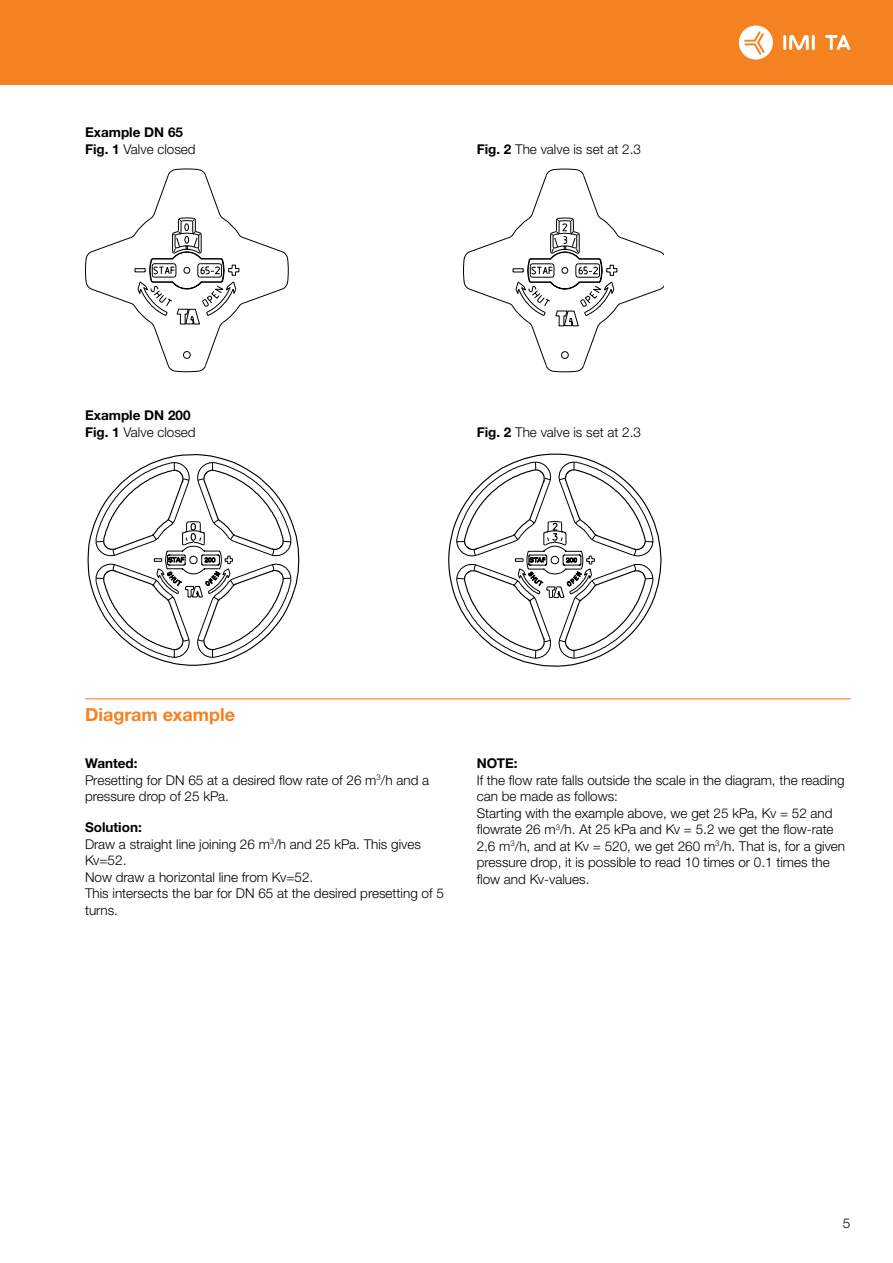
<style>
.page{position:relative;width:893px;height:1263px;background:#fff}
.page>*{position:absolute;margin:0;border:0;box-sizing:border-box;transform-origin:0 0}
.t1{font:700 18px "Helvetica Neue LTW1 G";color:#f58220}
.t2{font:300 13.5px/16.5px "Helvetica Neue LTW1 G";color:#000}
.t3{font:700 13.5px/16.5px "Helvetica Neue LTW1 G";color:#000}
.s1{font-weight:300}
.s2{font-weight:700}
</style>
<div class="page">
<div style="left:0;top:0;width:893px;height:85px;background:#f58220"></div>
<hr style="left:783px;top:35px;width:3px;height:15px;background:#fff">
<hr style="left:812px;top:35px;width:3px;height:15px;background:#fff">
<svg style="left:789px;top:35px;width:20px;height:15px"></svg>
<svg style="left:825px;top:35px;width:25px;height:15px"></svg>
<svg style="left:739px;top:25px;width:34px;height:35px"></svg>
<hr style="left:85px;top:698px;width:765px;height:1px;background:#f58220">
<svg style="left:85px;top:168px;width:204px;height:204px"></svg>
<svg style="left:463px;top:168px;width:200px;height:204px"></svg>
<svg style="left:87px;top:454px;width:213px;height:212px"></svg>
<svg style="left:448px;top:453px;width:214px;height:214px"></svg>
<svg style="left:456px;top:462px;width:197px;height:196px"></svg>
<p class="t3" style="left:85px;top:124px;width:112px">Example DN 65<br>Fig. 1 <span class="s1">Valve closed</span></p>
<p class="t3" style="left:85px;top:407px;width:112px">Example DN 200<br>Fig. 1 <span class="s1">Valve closed</span></p>
<p class="t2" style="left:477px;top:141px;width:166px"><span class="s2">Fig. 2</span> The valve is set at 2.3</p>
<p class="t2" style="left:477px;top:423px;width:166px"><span class="s2">Fig. 2</span> The valve is set at 2.3</p>
<h1 class="t1" style="left:85px;top:703px;width:151px">Diagram example</h1>
<p class="t2" style="left:85px;top:755px;width:346px"><span class="s2">Wanted:<br></span>Presetting for DN 65 at a desired flow rate of 26 m<sup>3</sup>/h and a pressure drop of 25 kPa.</p>
<p class="t2" style="left:85px;top:819px;width:360px"><span class="s2">Solution:<br></span>Draw a straight line joining 26 m<sup>3</sup>/h and 25 kPa. This gives<br>Kv=52.<br>Now draw a horizontal line from Kv=52.<br>This intersects the bar for DN 65 at the desired presetting of 5 turns.</p>
<p class="t3" style="left:477px;top:755px;width:42px">NOTE:</p>
<p class="t2" style="left:477px;top:772px;width:370px">If the flow rate falls outside the scale in the diagram, the reading can be made as follows:<br>Starting with the example above, we get 25 kPa, Kv = 52 and flowrate 26 m<sup>3</sup>/h. At 25 kPa and Kv = 5.2 we get the flow-rate 2,6 m<sup>3</sup>/h, and at Kv = 520, we get 260 m<sup>3</sup>/h. That is, for a given pressure drop, it is possible to read 10 times or 0.1 times the flow and Kv-values.</p>
<p class="t2" style="left:843px;top:1215px;width:9px">5</p>
</div>
